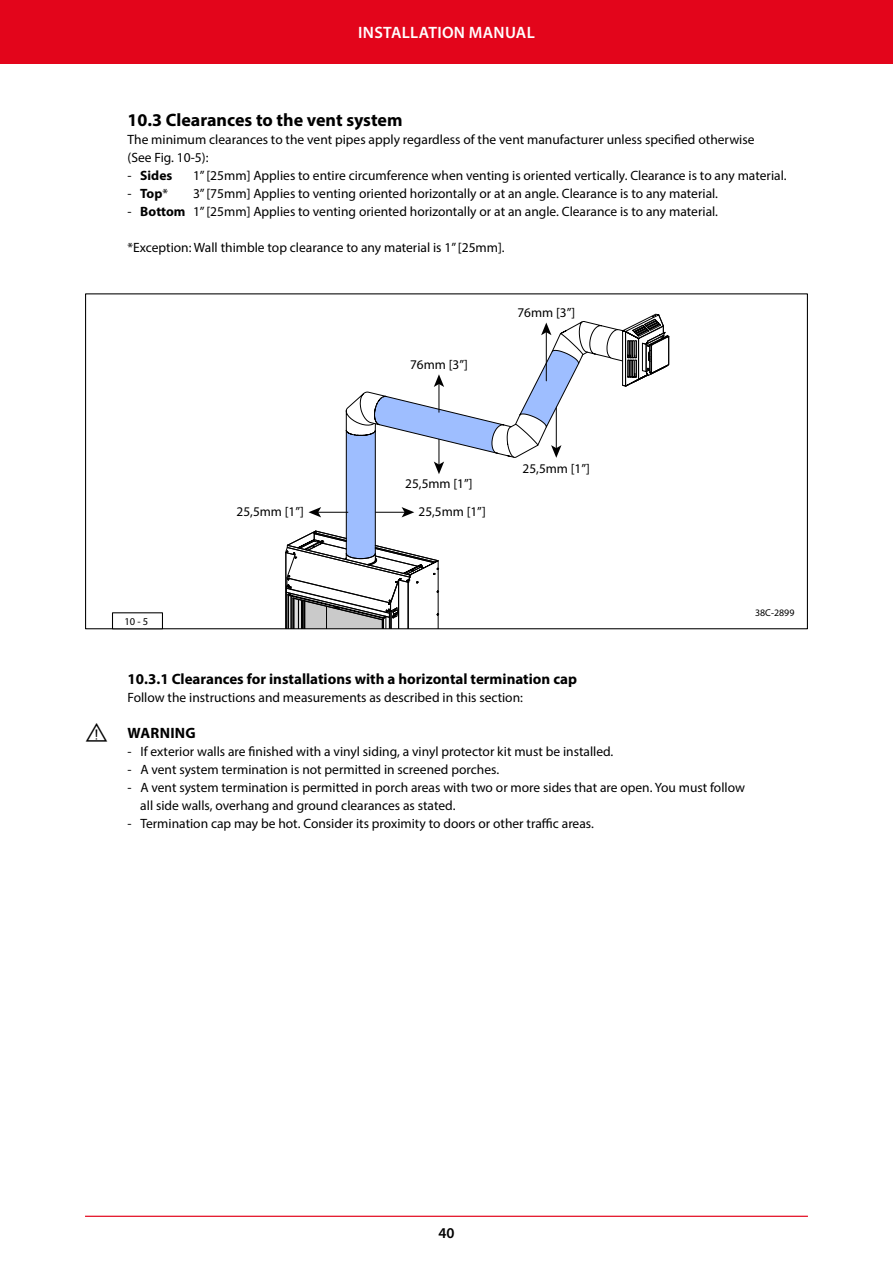
<style>
.page{position:relative;width:893px;height:1263px;background:#fff}
.page>*{position:absolute;margin:0;border:0;box-sizing:border-box;transform-origin:0 0}
.t1{font:700 18px "Myriad Pro";color:#000}
.t2{font:600 16.5px "Myriad Pro";letter-spacing:.02em;color:#fff}
.Danger_Warning_Caution_Notice{font:700 15px "Myriad Pro";color:#000}
.Danger_Warning_Caution_Notice-2{font:700 15px "Myriad Pro";letter-spacing:.02em;color:#000}
.t3{font:600 15px "Myriad Pro";color:#000}
.Platte_tekst_met_Icoon_Bullits{font:13.5px/18px "Myriad Pro";color:#000}
.Platte_tekst{font:13.5px/18px "Myriad Pro";color:#000}
.Platte_tekst_met_Icoon_Bullits-2{font:700 13.5px "Myriad Pro";color:#000}
.t4{font:13.35px "Myriad Pro";color:#000}
.t5{font:10.5px "Myriad Pro";color:#000}
.t6{font:9.9px "Myriad Pro";color:#000}
.s1{font-weight:400}
.s2{font-weight:700}
</style>
<div class="page">
<div style="left:0;top:0;width:893px;height:64px;background:#e3051b"></div>
<hr style="left:85px;top:1216px;width:723px;height:1px;background:#e3051b">
<svg style="left:285px;top:313px;width:384px;height:314px"></svg>
<p class="t2" style="left:358px;top:22px;width:178px">INSTALLATION MANUAL</p>
<p class="t1" style="left:128px;top:108px;width:277px">10.3 Clearances to the vent system</p>
<p class="Platte_tekst" style="left:128px;top:130px;width:628px">The minimum clearances to the vent pipes apply regardless of the vent manufacturer unless specified otherwise (See Fig. 10-5):</p>
<p class="Platte_tekst_met_Icoon_Bullits-2" style="left:128px;top:167px;width:46px"><span class="s1">-</span> Sides</p>
<p class="Platte_tekst_met_Icoon_Bullits" style="left:193px;top:166px;width:595px">1” [25mm] Applies to entire circumference when venting is oriented vertically. Clearance is to any material.</p>
<p class="Platte_tekst_met_Icoon_Bullits-2" style="left:128px;top:185px;width:42px"><span class="s1">-</span> Top<span class="s1">*</span></p>
<p class="Platte_tekst_met_Icoon_Bullits" style="left:193px;top:184px;width:526px">3” [75mm] Applies to venting oriented horizontally or at an angle. Clearance is to any material.</p>
<p class="Platte_tekst_met_Icoon_Bullits" style="left:128px;top:202px;width:592px">- <span class="s2">Bottom</span> 1” [25mm] Applies to venting oriented horizontally or at an angle. Clearance is to any material.</p>
<p class="Platte_tekst_met_Icoon_Bullits" style="left:128px;top:238px;width:379px">*Exception: Wall thimble top clearance to any material is 1” [25mm].</p>
<p class="t4" style="left:410px;top:356px;width:59px">76mm [3”]</p>
<p class="t4" style="left:517px;top:305px;width:59px">76mm [3”]</p>
<p class="t4" style="left:405px;top:475px;width:69px">25,5mm [1”]</p>
<p class="t4" style="left:237px;top:503px;width:69px">25,5mm [1”]</p>
<p class="t4" style="left:418px;top:503px;width:69px">25,5mm [1”]</p>
<p class="t4" style="left:523px;top:461px;width:69px">25,5mm [1”]</p>
<p class="t5" style="left:124px;top:615px;width:25px">10 - 5</p>
<p class="t6" style="left:755px;top:607px;width:41px">38C-2899</p>
<p class="Danger_Warning_Caution_Notice" style="left:128px;top:669px;width:451px">10.3.1 Clearances for installations with a horizontal termination cap</p>
<p class="Platte_tekst" style="left:128px;top:688px;width:397px">Follow the instructions and measurements as described in this section:</p>
<p class="Danger_Warning_Caution_Notice-2" style="left:128px;top:723px;width:70px">WARNING</p>
<p class="Platte_tekst_met_Icoon_Bullits" style="left:128px;top:742px;width:487px">- If exterior walls are finished with a vinyl siding, a vinyl protector kit must be installed.</p>
<p class="Platte_tekst_met_Icoon_Bullits" style="left:128px;top:760px;width:373px">- A vent system termination is not permitted in screened porches.</p>
<p class="Platte_tekst_met_Icoon_Bullits" style="left:140px;top:778px;width:606px;text-indent:-13px">- A vent system termination is permitted in porch areas with two or more sides that are open. You must follow all side walls, overhang and ground clearances as stated.</p>
<p class="Platte_tekst_met_Icoon_Bullits" style="left:128px;top:814px;width:468px">- Termination cap may be hot. Consider its proximity to doors or other traffic areas.</p>
<p class="t3" style="left:438px;top:1224px;width:18px">40</p>
</div>
